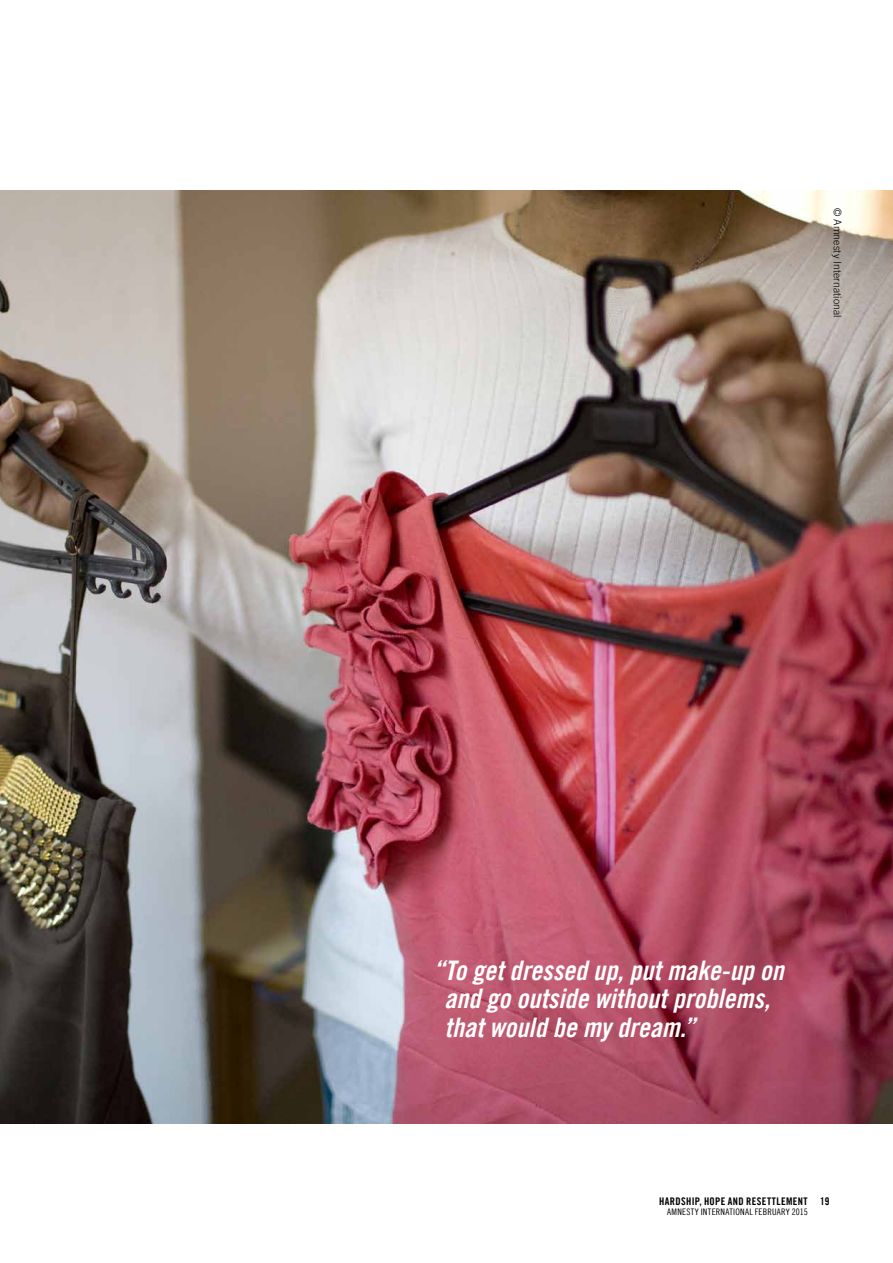
<style>
.page{position:relative;width:893px;height:1263px;background:#fff}
.page>*{position:absolute;margin:0;border:0;box-sizing:border-box;transform-origin:0 0}
.t1{font:27px/28.5px "Amnesty Trade Gothic Bd Cn 20 Ob";color:#fff}
.t2{font:10.5px "Amnesty Trade Gothic Bd Cn 20";letter-spacing:.035em;color:#000}
.t3{font:300 10.5px "Amnesty Trade Gothic";letter-spacing:.01em;color:#000}
.t4{font:9px "Amnesty Trade Gothic Cn 18";letter-spacing:.03em;color:#000}
</style>
<div class="page">
<img style="left:0;top:190px;width:893px;height:933px">
<p class="t3" style="left:844px;top:208px;width:111px;rotate:90deg">© Amnesty International</p>
<p class="t1" style="left:444px;top:955px;width:341px;text-indent:-11px">“To get dressed up, put make-up on and go outside without problems, that would be my dream.”</p>
<p class="t2" style="left:659px;top:1194px;width:172px">HARDSHIP, HOPE AND RESETTLEMENT 19</p>
<p class="t4" style="left:667px;top:1207px;width:142px">AMNESTY INTERNATIONAL FEBRUARY 2015</p>
</div>
